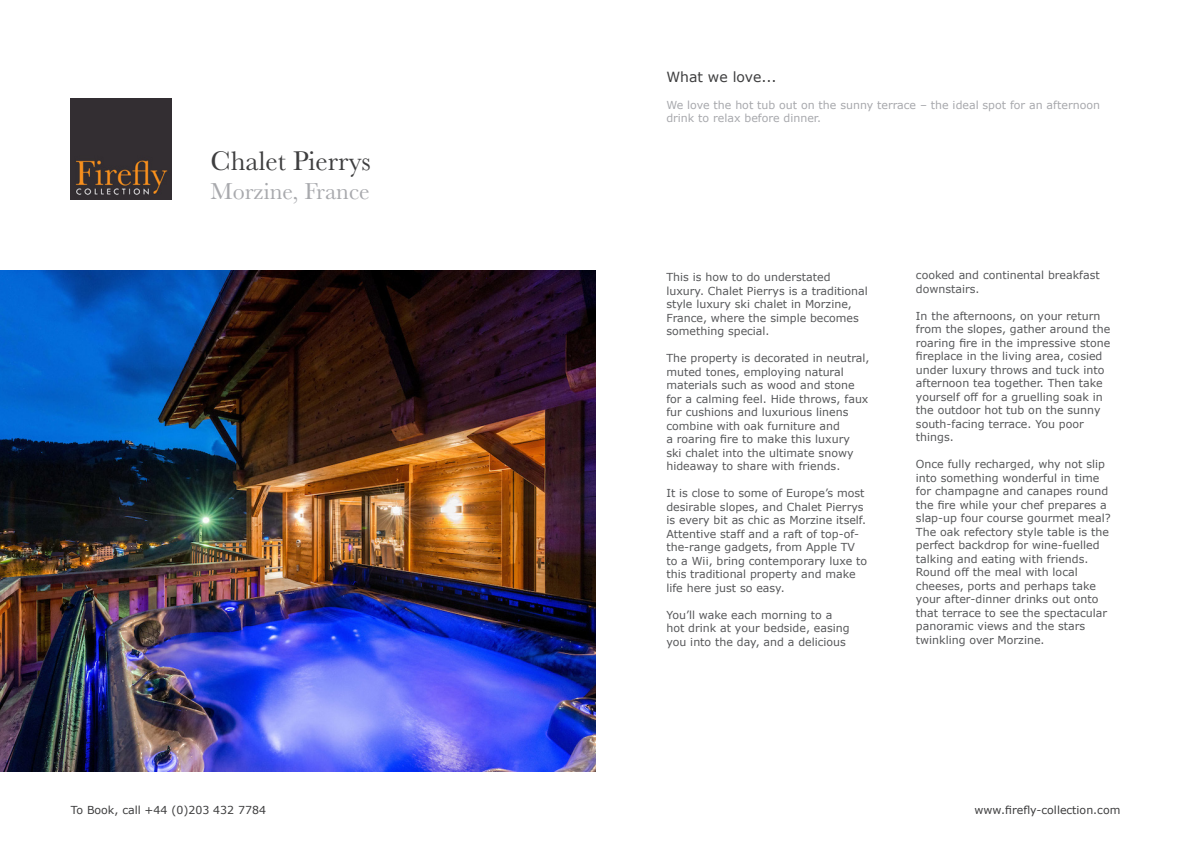
<style>
.page{position:relative;width:1191px;height:842px;background:#fff}
.page>*{position:absolute;margin:0;border:0;box-sizing:border-box;transform-origin:0 0}
.t1{font:28px "Baskerville";color:#3e3e3f}
.t2{font:24px "Baskerville";color:#a8a9ad}
.t3{font:14px "Verdana";color:#3e3e3f}
.t4{font:11px/13.5px "Verdana";color:#57585a}
.t5{font:11px/13.5px "Verdana";color:#a8a9ad}
.t6{font:11px "Verdana";color:#3e3e3f}
</style>
<div class="page">
<img style="left:71px;top:99px;width:101px;height:101px">
<img style="left:0;top:271px;width:595px;height:500px">
<p class="t1" style="left:210px;top:143px;width:162px">Chalet Pierrys</p>
<p class="t2" style="left:210px;top:176px;width:161px">Morzine, France</p>
<p class="t6" style="left:71px;top:802px;width:197px">To Book, call +44 (0)203 432 7784</p>
<p class="t3" style="left:666px;top:68px;width:112px">What we love...</p>
<p class="t5" style="left:666px;top:98px;width:435px">We love the hot tub out on the sunny terrace – the ideal spot for an afternoon drink to relax before dinner.</p>
<p class="t4" style="left:666px;top:270px;width:203px">This is how to do understated luxury. Chalet Pierrys is a traditional style luxury ski chalet in Morzine,<br>France, where the simple becomes something special.</p>
<p class="t4" style="left:666px;top:351px;width:205px">The property is decorated in neutral, muted tones, employing natural materials such as wood and stone for a calming feel. Hide throws, faux fur cushions and luxurious linens combine with oak furniture and<br>a roaring fire to make this luxury<br>ski chalet into the ultimate snowy hideaway to share with friends.</p>
<p class="t4" style="left:666px;top:486px;width:202px">It is close to some of Europe’s most desirable slopes, and Chalet Pierrys is every bit as chic as Morzine itself.<br>Attentive staff and a raft of top-of&shy;the-range gadgets, from Apple TV to a Wii, bring contemporary luxe to this traditional property and make life here just so easy.</p>
<p class="t4" style="left:666px;top:608px;width:185px">You’ll wake each morning to a hot drink at your bedside, easing you into the day, and a delicious</p>
<p class="t4" style="left:916px;top:269px;width:185px">cooked and continental breakfast downstairs.</p>
<p class="t4" style="left:916px;top:309px;width:196px">In the afternoons, on your return from the slopes, gather around the roaring fire in the impressive stone fireplace in the living area, cosied under luxury throws and tuck into afternoon tea together. Then take yourself off for a gruelling soak in the outdoor hot tub on the sunny south-facing terrace. You poor things.</p>
<p class="t4" style="left:916px;top:458px;width:196px">Once fully recharged, why not slip into something wonderful in time for champagne and canapes round the fire while your chef prepares a slap-up four course gourmet meal?<br>The oak refectory style table is the perfect backdrop for wine-fuelled talking and eating with friends.<br>Round off the meal with local cheeses, ports and perhaps take your after-dinner drinks out onto that terrace to see the spectacular panoramic views and the stars twinkling over Morzine.</p>
<p class="t6" style="left:974px;top:802px;width:147px">www.firefly-collection.com</p>
</div>
